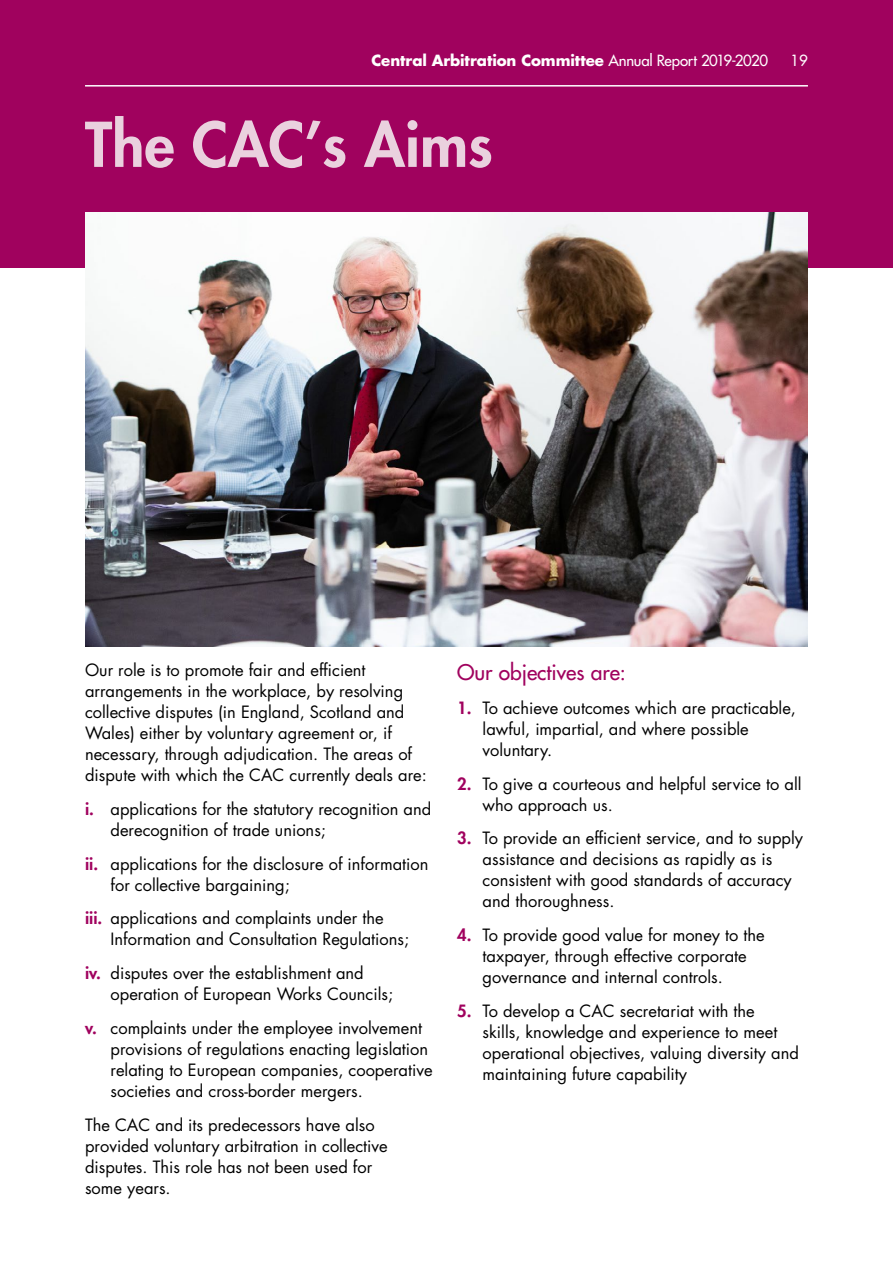
<style>
.page{position:relative;width:893px;height:1263px;background:#fff}
.page>*{position:absolute;margin:0;border:0;box-sizing:border-box;transform-origin:0 0}
.Chapter_Head{font:800 60px "Futura LT";color:#ead1de}
.Head_2{font:21px "Futura LT";color:#a0025e}
.Numbered{font:16.5px/21px "Futura LT";color:#000}
.Main_Text{font:16.5px/21px "Futura LT";color:#000}
.t1{font:700 15px "Futura LT";letter-spacing:-.005em;color:#fff}
.t2{font:15px "Futura LT";color:#fff}
.s1{font-weight:400}
.s2{font-weight:800;color:#a0025e}
</style>
<div class="page">
<div style="left:0;top:0;width:893px;height:268px;background:#a0025e"></div>
<hr style="left:85px;top:85px;width:723px;height:2px;background:#fff">
<img style="left:85px;top:213px;width:723px;height:433px">
<p class="t1" style="left:372px;top:50px;width:398px">Central Arbitration Committee <span class="s1">Annual Report 2019-2020</span></p>
<p class="t2" style="left:791px;top:51px;width:19px">19</p>
<p class="Chapter_Head" style="left:85px;top:105px;width:409px">The CAC’s Aims</p>
<p class="Main_Text" style="left:85px;top:660px;width:343px">Our role is to promote fair and efficient arrangements in the workplace, by resolving collective disputes (in England, Scotland and Wales) either by voluntary agreement or, if necessary, through adjudication. The areas of dispute with which the CAC currently deals are:</p>
<p class="Numbered" style="left:111px;top:798px;width:322px;text-indent:-26px"><span class="s2">i.</span> applications for the statutory recognition and derecognition of trade unions;</p>
<p class="Numbered" style="left:111px;top:853px;width:319px;text-indent:-26px"><span class="s2">ii.</span> applications for the disclosure of information for collective bargaining;</p>
<p class="Numbered" style="left:111px;top:908px;width:300px;text-indent:-26px"><span class="s2">iii.</span> applications and complaints under the<br>Information and Consultation Regulations;</p>
<p class="Numbered" style="left:111px;top:963px;width:284px;text-indent:-26px"><span class="s2">iv.</span> disputes over the establishment and operation of European Works Councils;</p>
<p class="Numbered" style="left:111px;top:1017px;width:323px;text-indent:-26px"><span class="s2">v.</span> complaints under the employee involvement provisions of regulations enacting legislation relating to European companies, cooperative societies and cross-border mergers.</p>
<p class="Main_Text" style="left:85px;top:1114px;width:304px">The CAC and its predecessors have also provided voluntary arbitration in collective disputes. This role has not been used for some years.</p>
<p class="Head_2" style="left:457px;top:659px;width:170px">Our objectives are:</p>
<p class="Numbered" style="left:483px;top:697px;width:315px;text-indent:-26px"><span class="s2">1.</span> To achieve outcomes which are practicable, lawful, impartial, and where possible voluntary.</p>
<p class="Numbered" style="left:483px;top:773px;width:320px;text-indent:-26px"><span class="s2">2.</span> To give a courteous and helpful service to all who approach us.</p>
<p class="Numbered" style="left:483px;top:828px;width:322px;text-indent:-26px"><span class="s2">3.</span> To provide an efficient service, and to supply assistance and decisions as rapidly as is consistent with good standards of accuracy and thoroughness.</p>
<p class="Numbered" style="left:483px;top:925px;width:284px;text-indent:-26px"><span class="s2">4.</span> To provide good value for money to the taxpayer, through effective corporate governance and internal controls.</p>
<p class="Numbered" style="left:483px;top:1000px;width:318px;text-indent:-26px"><span class="s2">5.</span> To develop a CAC secretariat with the<br>skills, knowledge and experience to meet operational objectives, valuing diversity and maintaining future capability</p>
</div>
